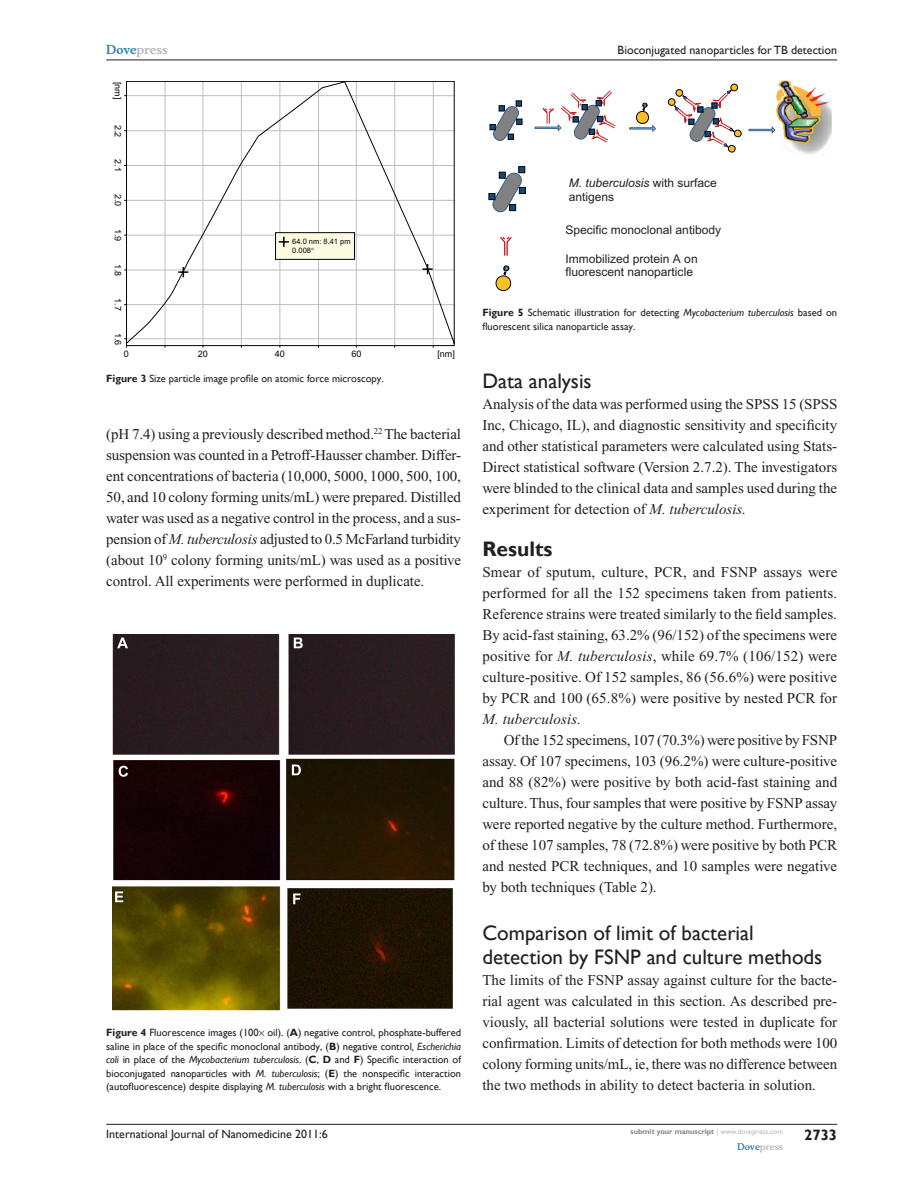
<style>
.page{position:relative;width:918px;height:1188px;background:#fff}
.page>*{position:absolute;margin:0;border:0;box-sizing:border-box;transform-origin:0 0}
.t1{font:21px/24px "Gill Sans";color:#231f20}
.t2{font:700 21px "Gill Sans";color:#231f20}
.t3{font:15px/21px "Times New Roman";color:#231f20;text-align:justify}
.t4{font:italic 15px "Times New Roman";letter-spacing:.01em;color:#231f20}
.t5{font:700 15px "Gill Sans";color:#231f20}
.t6{font:12px/13.4px "Arial";color:#231f20}
.t7{font:12px "Gill Sans";color:#231f20}
.t8{font:700 12px "Musee";color:#b8b9bc}
.t9{font:10.5px/13.5px "Gill Sans";color:#231f20;text-align:justify}
.t10{font:9px "Arial";color:#040503}
.t11{font:700 9px "Musee";color:#b8b9bc}
.t12{font:700 7.5px "Gill Sans";color:#808285}
.t13{font:7.5px/9px "Arial";color:#040503}
.s1{color:#3485ae}
.s2{font-weight:700}
.s3{font-style:italic}
.s4{font-weight:400;color:#b8b9bc}
</style>
<div class="page">
<svg style="left:126px;top:81px;width:329px;height:265px"></svg>
<svg style="left:178px;top:267px;width:10px;height:10px"></svg>
<svg style="left:423px;top:264px;width:10px;height:10px"></svg>
<div style="left:275px;top:232px;width:80px;height:28px;background:#fcfbe2;border:1px solid #040503"></div>
<svg style="left:279px;top:237px;width:10px;height:10px"></svg>
<img style="left:113px;top:634px;width:342px;height:377px">
<svg style="left:492px;top:172px;width:30px;height:41px"></svg>
<div style="left:518px;top:166px;width:7px;height:7px;background:#15497d;border:1px solid #040503"></div>
<svg style="left:489px;top:193px;width:6px;height:7px"></svg>
<div style="left:499px;top:172px;width:7px;height:7px;background:#15497d;border:1px solid #040503"></div>
<div style="left:509px;top:204px;width:7px;height:7px;background:#15497d;border:1px solid #040503"></div>
<div style="left:519px;top:187px;width:7px;height:7px;background:#15497d;border:1px solid #040503"></div>
<svg style="left:500px;top:236px;width:12px;height:20px"></svg>
<div style="left:496px;top:276px;width:15px;height:15px;background:#fdbe26;border-radius:50%"></div>
<div style="left:496px;top:276px;width:15px;height:15px;border:1px solid #040503;border-radius:50%"></div>
<svg style="left:503px;top:266px;width:7px;height:10px"></svg>
<svg style="left:516px;top:100px;width:6px;height:5px"></svg>
<svg style="left:490px;top:105px;width:32px;height:36px"></svg>
<svg style="left:667px;top:83px;width:75px;height:70px"></svg>
<svg style="left:535px;top:90px;width:81px;height:53px"></svg>
<svg style="left:629px;top:125px;width:27px;height:7px"></svg>
<svg style="left:749px;top:126px;width:26px;height:8px"></svg>
<div style="left:636px;top:111px;width:13px;height:12px;background:#fdbe26;border-radius:50%"></div>
<div style="left:636px;top:111px;width:13px;height:13px;border:1px solid #040503;border-radius:50%"></div>
<svg style="left:642px;top:103px;width:6px;height:8px"></svg>
<img style="left:776px;top:81px;width:55px;height:73px">
<hr style="left:106px;top:1124px;width:731px;height:1px;background:#231f20">
<hr style="left:106px;top:60px;width:731px;height:1px;background:#231f20">
<svg style="left:124px;top:159px;width:3px;height:11px"></svg>
<p class="t8" style="left:106px;top:43px;width:63px"><span class="s1">Dove</span>press</p>
<p class="t10" style="left:123px;top:82px;width:19px;rotate:90deg">[nm]</p>
<p class="t10" style="left:123px;top:125px;width:14px;rotate:90deg">2.2</p>
<p class="t10" style="left:123px;top:194px;width:14px;rotate:90deg">2.0</p>
<p class="t10" style="left:123px;top:229px;width:14px;rotate:90deg">1.9</p>
<p class="t10" style="left:123px;top:264px;width:14px;rotate:90deg">1.8</p>
<p class="t10" style="left:123px;top:298px;width:14px;rotate:90deg">1.7</p>
<p class="t10" style="left:123px;top:333px;width:14px;rotate:90deg">1.6</p>
<p class="t10" style="left:124px;top:349px;width:7px">0</p>
<p class="t13" style="left:292px;top:237px;width:60px">64.0 nm: 8.41 pm<br>0.008</p>
<p class="t10" style="left:198px;top:349px;width:12px">20</p>
<p class="t10" style="left:275px;top:349px;width:12px">40</p>
<p class="t10" style="left:352px;top:349px;width:12px">60</p>
<p class="t10" style="left:437px;top:349px;width:19px">[nm]</p>
<p class="t9" style="left:106px;top:372px;width:279px"><span class="s2">Figure 3</span> Size particle image profile on atomic force microscopy.</p>
<p class="t3" style="left:106px;top:424px;width:356px">(pH 7.4) using a previously described method.<sup>22</sup> The bacterial suspension was counted in a Petroff-Hausser chamber. Differ&shy;ent concentrations of bacteria (10,000, 5000, 1000, 500, 100, 50, and 10 colony forming units/mL) were prepared. Distilled water was used as a negative control in the process, and a sus&shy;pension of <span class="s3">M. tuberculosis</span> adjusted to 0.5 McFarland turbidity (about 10<sup>9</sup> colony forming units/mL) was used as a positive control. All experiments were performed in duplicate.</p>
<p class="t9" style="left:106px;top:1026px;width:356px"><span class="s2">Figure 4</span> Fluorescence images (100 oil). (<span class="s2">A</span>) negative control, phosphate-buffered saline in place of the specific monoclonal antibody, (<span class="s2">B</span>) negative control<span class="s3">, Escherichia coli</span> in place of the <span class="s3">Mycobacterium tuberculosis</span>. (<span class="s2">C</span>, <span class="s2">D</span> and <span class="s2">F</span>) Specific interaction of bioconjugated nanoparticles with <span class="s3">M. tuberculosis</span>; (<span class="s2">E</span>) the nonspecific interaction (autofluorescence) despite displaying <span class="s3">M. tuberculosis</span> with a bright fluorescence.</p>
<p class="t7" style="left:106px;top:1127px;width:223px">International Journal of Nanomedicine 2011:6</p>
<p class="t7" style="left:618px;top:43px;width:221px">Bioconjugated nanoparticles for TB detection</p>
<p class="t6" style="left:569px;top:177px;width:150px"><span class="s3">M. tuberculosis</span> with surface antigens</p>
<p class="t6" style="left:565px;top:224px;width:157px">Specific monoclonal antibody</p>
<p class="t6" style="left:565px;top:252px;width:134px">Immobilized protein A on fluorescent nanoparticle</p>
<p class="t9" style="left:482px;top:306px;width:356px"><span class="s2">Figure 5</span> Schematic illustration for detecting <span class="s3">Mycobacterium tuberculosis</span> based on fluorescent silica nanoparticle assay.</p>
<h1 class="t1" style="left:482px;top:370px;width:111px">Data analysis</h1>
<p class="t3" style="left:482px;top:394px;width:356px">Analysis of the data was performed using the SPSS 15 (SPSS Inc, Chicago, IL), and diagnostic sensitivity and specificity and other statistical parameters were calculated using Stats-Direct statistical software (Version 2.7.2). The investigators were blinded to the clinical data and samples used during the experiment for detection of <span class="s3">M. tuberculosis.</span></p>
<h1 class="t2" style="left:482px;top:537px;width:72px">Results</h1>
<p class="t3" style="left:482px;top:562px;width:356px">Smear of sputum, culture, PCR, and FSNP assays were performed for all the 152 specimens taken from patients.<br>Reference strains were treated similarly to the field samples.<br>By acid-fast staining, 63.2% (96/152) of the specimens were positive for <span class="s3">M. tuberculosis</span>, while 69.7% (106/152) were culture-positive. Of 152 samples, 86 (56.6%) were positive by PCR and 100 (65.8%) were positive by nested PCR for</p>
<p class="t4" style="left:482px;top:711px;width:100px">M. tuberculosis.</p>
<p class="t3" style="left:482px;top:730px;width:356px;text-indent:21px">Of the 152 specimens, 107 (70.3%) were positive by FSNP assay. Of 107 specimens, 103 (96.2%) were culture-positive and 88 (82%) were positive by both acid-fast staining and culture. Thus, four samples that were positive by FSNP assay were reported negative by the culture method. Furthermore, of these 107 samples, 78 (72.8%) were positive by both PCR and nested PCR techniques, and 10 samples were negative by both techniques (Table 2).</p>
<h1 class="t1" style="left:482px;top:922px;width:341px">Comparison of limit of bacterial detection by FSNP and culture methods</h1>
<p class="t3" style="left:482px;top:970px;width:357px">The limits of the FSNP assay against culture for the bacte&shy;rial agent was calculated in this section. As described pre&shy;viously, all bacterial solutions were tested in duplicate for confirmation. Limits of detection for both methods were 100 colony forming units/mL, ie, there was no difference between the two methods in ability to detect bacteria in solution.</p>
<p class="t12" style="left:631px;top:1127px;width:154px">submit your manuscript <span class="s4">| www.dovepress.com</span></p>
<p class="t11" style="left:737px;top:1141px;width:48px"><span class="s1">Dove</span>press</p>
<p class="t5" style="left:804px;top:1126px;width:35px">2733</p>
</div>
